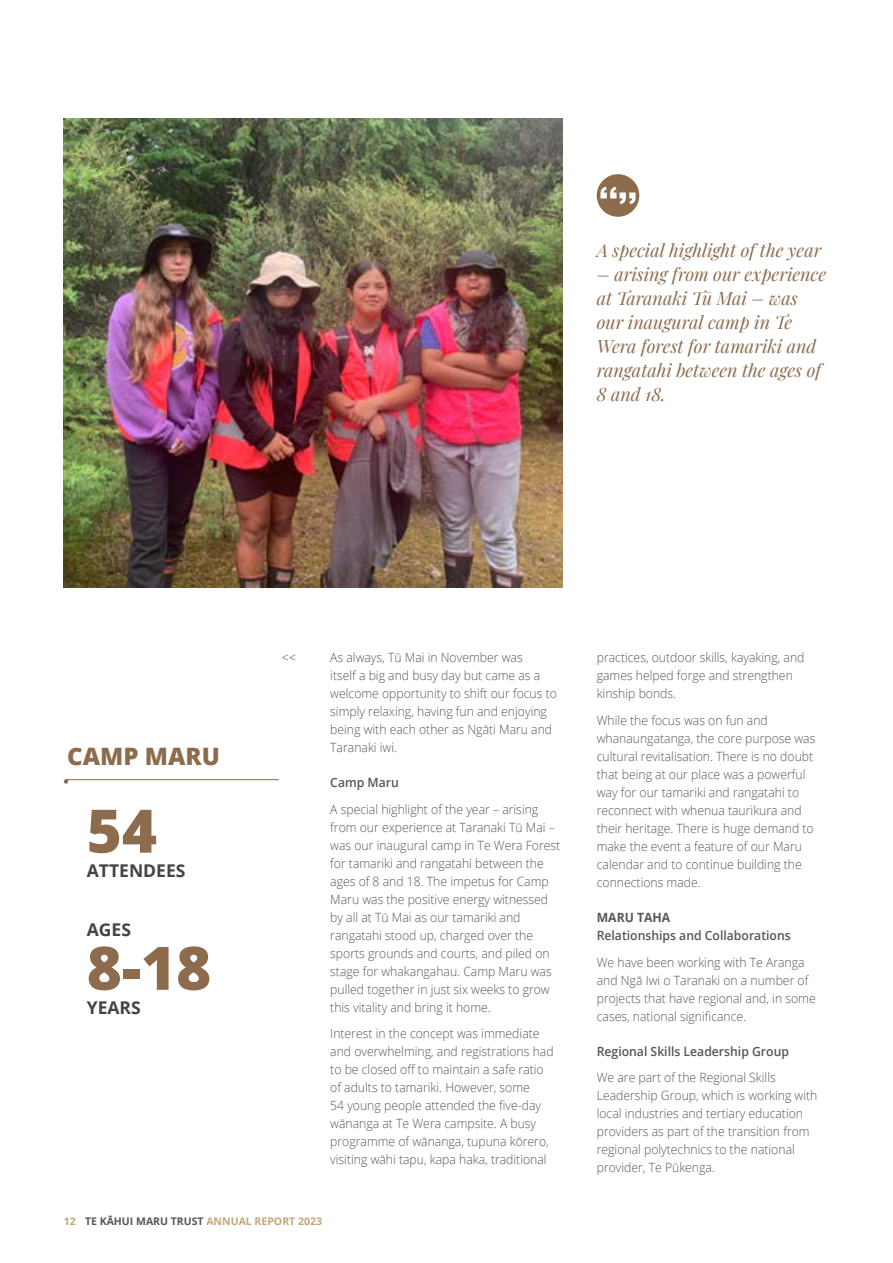
<style>
.page{position:relative;width:893px;height:1263px;background:#fff}
.page>*{position:absolute;margin:0;border:0;box-sizing:border-box;transform-origin:0 0}
.t1{font:800 60px "Open Sans";color:#8c6c4d}
.t2{font:800 24px "Open Sans";color:#8c6c4d}
.t3{font:italic 18px/24px "Playfair Display";color:#8c6c4d}
.t4{font:700 17.55px "Open Sans";color:#474341}
.t5{font:300 12.75px/18px "Open Sans";color:#575756;scale:.96 1}
.t6{font:600 12.75px "Open Sans";color:#575756;scale:.96 1}
.t7{font:700 12.75px "Open Sans";color:#575756;scale:.96 1}
.t8{font:700 10.5px "Open Sans";color:#c1a977}
.s1{color:#575756}
</style>
<div class="page">
<img style="left:64px;top:119px;width:499px;height:468px">
<div style="left:597px;top:174px;width:42px;height:43px;background:#8c6c4d;border-radius:50%"></div>
<svg style="left:600px;top:187px;width:36px;height:17px"></svg>
<hr style="left:65px;top:779px;width:214px;height:1px;background:#8c6c4d">
<svg style="left:64px;top:779px;width:4px;height:5px"></svg>
<h3 class="t3" style="left:597px;top:237px;width:226px">A special highlight of the year</h3>
<h3 class="t3" style="left:597px;top:261px;width:231px">– arising from our experience at Taranaki Tū Mai – was our inaugural camp in Te<br>Wera forest for tamariki and rangatahi between the ages of<br>8 and 18.</h3>
<h2 class="t2" style="left:67px;top:738px;width:154px">CAMP MARU</h2>
<h1 class="t1" style="left:87px;top:785px;width:72px">54</h1>
<h3 class="t4" style="left:87px;top:858px;width:100px">ATTENDEES</h3>
<h3 class="t4" style="left:87px;top:917px;width:46px">AGES</h3>
<h1 class="t1" style="left:87px;top:922px;width:126px">8-18</h1>
<h3 class="t4" style="left:87px;top:995px;width:56px">YEARS</h3>
<p class="t5" style="left:330px;top:648px;width:238px">As always, Tū Mai in November was<br>itself a big and busy day but came as a welcome opportunity to shift our focus to simply relaxing, having fun and enjoying being with each other as Ngāti Maru and Taranaki iwi.</p>
<p class="t6" style="left:330px;top:774px;width:73px">Camp Maru</p>
<p class="t5" style="left:330px;top:800px;width:241px">A special highlight of the year – arising from our experience at Taranaki Tū Mai – was our inaugural camp in Te Wera Forest for tamariki and rangatahi between the ages of 8 and 18. The impetus for Camp Maru was the positive energy witnessed by all at Tū Mai as our tamariki and rangatahi stood up, charged over the sports grounds and courts, and piled on stage for whakangahau. Camp Maru was pulled together in just six weeks to grow this vitality and bring it home.</p>
<p class="t5" style="left:330px;top:1024px;width:234px">Interest in the concept was immediate and overwhelming, and registrations had to be closed off to maintain a safe ratio of adults to tamariki. However, some<br>54 young people attended the five-day wānanga at Te Wera campsite. A busy programme of wānanga, tupuna kōrero, visiting wāhi tapu, kapa haka, traditional</p>
<p class="t8" style="left:64px;top:1214px;width:260px">12 <span class="s1">TE KĀHUI MARU TRUST</span> ANNUAL REPORT 2023</p>
<p class="t5" style="left:597px;top:648px;width:218px">practices, outdoor skills, kayaking, and games helped forge and strengthen kinship bonds.</p>
<p class="t5" style="left:597px;top:711px;width:229px">While the focus was on fun and whanaungatanga, the core purpose was cultural revitalisation. There is no doubt that being at our place was a powerful way for our tamariki and rangatahi to reconnect with whenua taurikura and their heritage. There is huge demand to make the event a feature of our Maru calendar and to continue building the connections made.</p>
<p class="t7" style="left:597px;top:908px;width:78px">MARU TAHA</p>
<p class="t6" style="left:597px;top:927px;width:204px">Relationships and Collaborations</p>
<p class="t5" style="left:597px;top:952px;width:230px">We have been working with Te Aranga and Ngā Iwi o Taranaki on a number of projects that have regional and, in some cases, national significance.</p>
<p class="t6" style="left:597px;top:1042px;width:202px">Regional Skills Leadership Group</p>
<p class="t5" style="left:597px;top:1068px;width:231px">We are part of the Regional Skills Leadership Group, which is working with local industries and tertiary education providers as part of the transition from regional polytechnics to the national provider, Te Pūkenga.</p>
</div>
